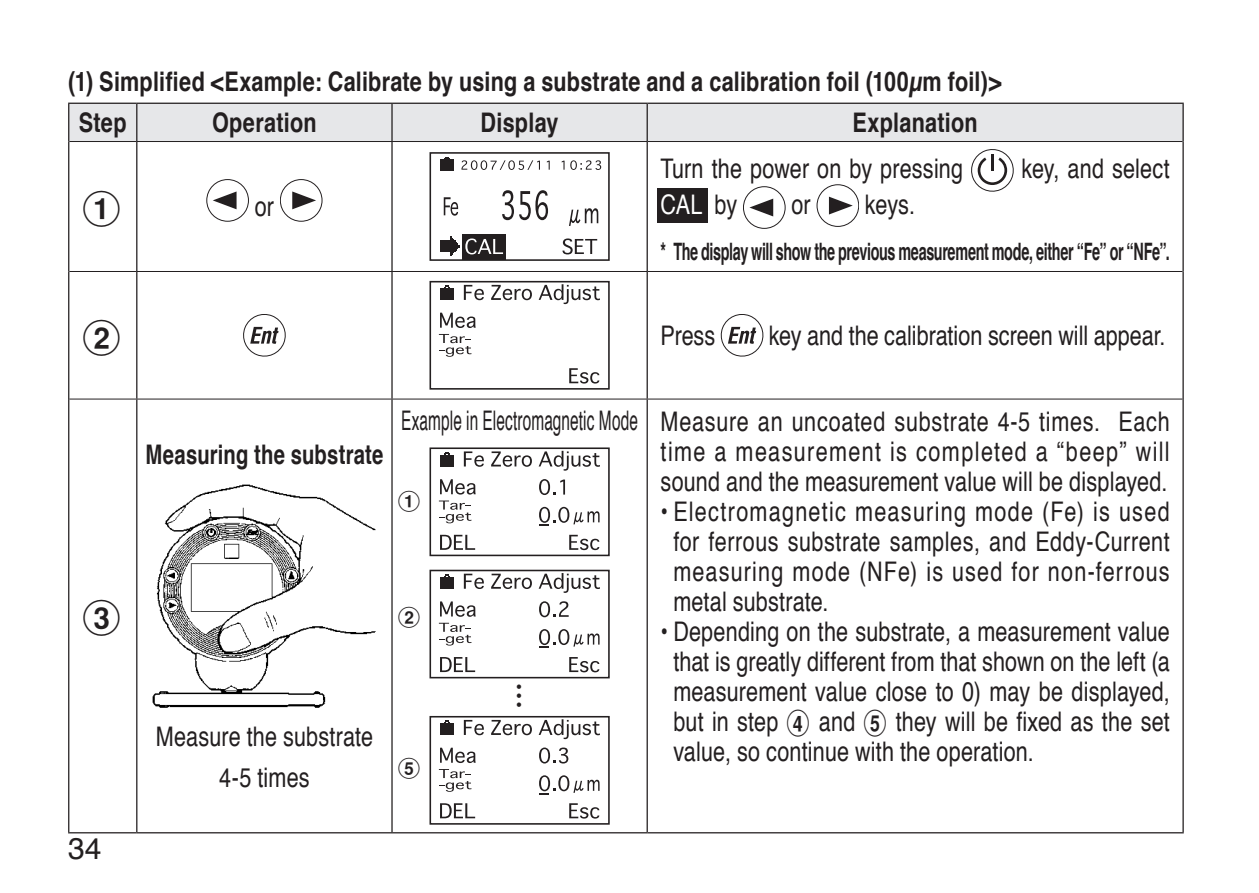
<style>
.page{position:relative;width:1259px;height:893px;background:#fff}
.page>*{position:absolute;margin:0;border:0;box-sizing:border-box;transform-origin:0 0}
.t1{font:36px "Circl Posi A2";color:#231f20}
.t2{font:30px "Helvetica";color:#231f20}
.t3{font:27px/30px "Helvetica";letter-spacing:.01em;color:#231f20;text-align:justify;scale:.8 1}
.t4{font:700 27px "Helvetica";letter-spacing:.01em;color:#231f20;scale:.8 1}
.t5{font:27px "Helvetica";letter-spacing:.01em;color:#231f20;scale:.57 1}
.t6{font:700 27px "Helvetica";letter-spacing:.01em;color:#231f20;scale:.75 1}
.t7{font:27px "Helvetica";color:#fff;scale:.8 1}
.t8{font:700 27px "Helvetica";letter-spacing:.01em;color:#231f20}
.t9{font:700 24px "Helvetica";letter-spacing:-.025em;color:#231f20;scale:.6 1}
.t10{font:21px "Circl Posi A2";color:#231f20}
.s1{color:#231f20}
.s2{font-family:"Circl Posi A2"}
</style>
<div class="page">
<div style="left:657px;top:188px;width:50px;height:34px;background:#231f20"></div>
<div style="left:69px;top:104px;width:1113px;height:37px;background:#e6e7e9"></div>
<hr style="left:68px;top:103px;width:69px;height:1px;background:#231f20">
<hr style="left:68px;top:104px;width:1px;height:38px;background:#231f20">
<hr style="left:137px;top:103px;width:255px;height:1px;background:#231f20">
<hr style="left:136px;top:104px;width:1px;height:37px;background:#231f20">
<hr style="left:392px;top:103px;width:255px;height:1px;background:#231f20">
<hr style="left:391px;top:104px;width:2px;height:37px;background:#231f20">
<hr style="left:647px;top:103px;width:536px;height:1px;background:#231f20">
<hr style="left:646px;top:104px;width:2px;height:37px;background:#231f20">
<hr style="left:1182px;top:104px;width:1px;height:38px;background:#231f20">
<hr style="left:68px;top:142px;width:1px;height:129px;background:#231f20">
<hr style="left:136px;top:142px;width:1px;height:129px;background:#231f20">
<hr style="left:391px;top:142px;width:2px;height:129px;background:#231f20">
<hr style="left:646px;top:142px;width:2px;height:129px;background:#231f20">
<hr style="left:1182px;top:142px;width:1px;height:129px;background:#231f20">
<hr style="left:68px;top:271px;width:1px;height:128px;background:#231f20">
<hr style="left:136px;top:272px;width:1px;height:127px;background:#231f20">
<hr style="left:391px;top:272px;width:2px;height:127px;background:#231f20">
<hr style="left:646px;top:272px;width:2px;height:127px;background:#231f20">
<hr style="left:1182px;top:271px;width:1px;height:128px;background:#231f20">
<hr style="left:68px;top:399px;width:1px;height:433px;background:#231f20">
<hr style="left:136px;top:399px;width:1px;height:433px;background:#231f20">
<hr style="left:391px;top:399px;width:2px;height:433px;background:#231f20">
<hr style="left:646px;top:399px;width:2px;height:433px;background:#231f20">
<hr style="left:1182px;top:399px;width:1px;height:433px;background:#231f20">
<hr style="left:68px;top:832px;width:69px;height:1px;background:#231f20">
<hr style="left:137px;top:832px;width:255px;height:1px;background:#231f20">
<hr style="left:392px;top:832px;width:255px;height:1px;background:#231f20">
<hr style="left:647px;top:832px;width:536px;height:1px;background:#231f20">
<hr style="left:69px;top:141px;width:68px;height:1px;background:#231f20">
<hr style="left:137px;top:141px;width:255px;height:1px;background:#231f20">
<hr style="left:392px;top:141px;width:255px;height:1px;background:#231f20">
<hr style="left:647px;top:141px;width:535px;height:1px;background:#231f20">
<hr style="left:69px;top:271px;width:68px;height:1px;background:#231f20">
<hr style="left:137px;top:271px;width:255px;height:1px;background:#231f20">
<hr style="left:392px;top:271px;width:255px;height:1px;background:#231f20">
<hr style="left:647px;top:271px;width:535px;height:1px;background:#231f20">
<hr style="left:69px;top:399px;width:68px;height:1px;background:#231f20">
<hr style="left:137px;top:399px;width:255px;height:1px;background:#231f20">
<hr style="left:392px;top:399px;width:255px;height:1px;background:#231f20">
<hr style="left:647px;top:399px;width:535px;height:1px;background:#231f20">
<svg style="left:213px;top:191px;width:23px;height:18px"></svg>
<div style="left:206px;top:179px;width:42px;height:42px;border:1px solid #231f20;border-radius:50%"></div>
<svg style="left:292px;top:191px;width:24px;height:18px"></svg>
<div style="left:280px;top:179px;width:42px;height:42px;border:1px solid #231f20;border-radius:50%"></div>
<div style="left:462px;top:234px;width:44px;height:26px;background:#231f20"></div>
<svg style="left:461px;top:160px;width:79px;height:10px"></svg>
<svg style="left:547px;top:161px;width:3px;height:9px"></svg>
<svg style="left:561px;top:161px;width:3px;height:9px"></svg>
<svg style="left:570px;top:160px;width:31px;height:10px"></svg>
<svg style="left:444px;top:197px;width:14px;height:19px"></svg>
<svg style="left:502px;top:190px;width:46px;height:30px"></svg>
<svg style="left:569px;top:208px;width:29px;height:18px"></svg>
<svg style="left:465px;top:238px;width:38px;height:16px"></svg>
<svg style="left:562px;top:238px;width:35px;height:16px"></svg>
<svg style="left:440px;top:157px;width:14px;height:14px"></svg>
<svg style="left:440px;top:237px;width:19px;height:19px"></svg>
<div style="left:429px;top:152px;width:181px;height:109px;border:2px solid #231f20"></div>
<svg style="left:971px;top:149px;width:42px;height:42px"></svg>
<svg style="left:749px;top:199px;width:24px;height:17px"></svg>
<div style="left:743px;top:186px;width:42px;height:42px;border:1px solid #231f20;border-radius:50%"></div>
<svg style="left:829px;top:197px;width:23px;height:17px"></svg>
<div style="left:817px;top:184px;width:42px;height:42px;border:1px solid #231f20;border-radius:50%"></div>
<svg style="left:243px;top:314px;width:42px;height:42px"></svg>
<svg style="left:464px;top:285px;width:20px;height:15px"></svg>
<svg style="left:491px;top:285px;width:41px;height:15px"></svg>
<svg style="left:538px;top:284px;width:62px;height:20px"></svg>
<svg style="left:440px;top:313px;width:36px;height:15px"></svg>
<svg style="left:439px;top:334px;width:32px;height:23px"></svg>
<svg style="left:569px;top:368px;width:30px;height:16px"></svg>
<div style="left:429px;top:281px;width:181px;height:109px;border:2px solid #231f20"></div>
<svg style="left:440px;top:286px;width:14px;height:14px"></svg>
<svg style="left:721px;top:314px;width:42px;height:42px"></svg>
<img style="left:152px;top:484px;width:224px;height:224px">
<svg style="left:464px;top:451px;width:20px;height:16px"></svg>
<svg style="left:491px;top:451px;width:41px;height:16px"></svg>
<svg style="left:538px;top:451px;width:62px;height:20px"></svg>
<svg style="left:439px;top:479px;width:37px;height:44px"></svg>
<svg style="left:440px;top:535px;width:35px;height:15px"></svg>
<svg style="left:569px;top:535px;width:30px;height:15px"></svg>
<div style="left:429px;top:447px;width:181px;height:109px;border:2px solid #231f20"></div>
<svg style="left:440px;top:452px;width:14px;height:14px"></svg>
<svg style="left:539px;top:479px;width:26px;height:16px"></svg>
<svg style="left:539px;top:507px;width:60px;height:19px"></svg>
<svg style="left:464px;top:574px;width:20px;height:15px"></svg>
<svg style="left:491px;top:574px;width:41px;height:15px"></svg>
<svg style="left:538px;top:573px;width:62px;height:20px"></svg>
<svg style="left:440px;top:601px;width:36px;height:16px"></svg>
<svg style="left:439px;top:623px;width:32px;height:23px"></svg>
<svg style="left:440px;top:657px;width:35px;height:15px"></svg>
<svg style="left:569px;top:657px;width:30px;height:15px"></svg>
<div style="left:429px;top:570px;width:181px;height:108px;border:2px solid #231f20"></div>
<svg style="left:440px;top:575px;width:14px;height:13px"></svg>
<svg style="left:539px;top:601px;width:29px;height:16px"></svg>
<svg style="left:539px;top:629px;width:60px;height:19px"></svg>
<svg style="left:464px;top:720px;width:20px;height:15px"></svg>
<svg style="left:491px;top:720px;width:41px;height:15px"></svg>
<svg style="left:538px;top:719px;width:62px;height:20px"></svg>
<svg style="left:440px;top:748px;width:36px;height:15px"></svg>
<svg style="left:439px;top:769px;width:32px;height:23px"></svg>
<svg style="left:440px;top:803px;width:35px;height:15px"></svg>
<svg style="left:569px;top:803px;width:30px;height:16px"></svg>
<div style="left:429px;top:716px;width:181px;height:109px;border:2px solid #231f20"></div>
<svg style="left:440px;top:721px;width:14px;height:14px"></svg>
<svg style="left:539px;top:747px;width:29px;height:16px"></svg>
<svg style="left:539px;top:775px;width:60px;height:19px"></svg>
<p class="t4" style="left:68px;top:60px;width:1168px">(1) Simplified &lt;Example: Calibrate by using a substrate and a calibration foil (100µm foil)&gt;</p>
<p class="t4" style="left:79px;top:101px;width:61px">Step</p>
<p class="t4" style="left:212px;top:101px;width:132px">Operation</p>
<p class="t4" style="left:480px;top:101px;width:99px">Display</p>
<p class="t4" style="left:852px;top:101px;width:158px">Explanation</p>
<h1 class="t1" style="left:83px;top:191px;width:41px">1</h1>
<p class="t3" style="left:255px;top:193px;width:26px">or</p>
<p class="t3" style="left:660px;top:154px;width:380px">Turn the power on by pressing</p>
<p class="t3" style="left:1021px;top:154px;width:187px">key, and select</p>
<p class="t7" style="left:660px;top:183px;width:97px">CAL <span class="s1">by</span></p>
<p class="t3" style="left:791px;top:190px;width:26px">or</p>
<p class="t3" style="left:865px;top:190px;width:64px">keys.</p>
<p class="t9" style="left:660px;top:232px;width:850px">* The display will show the previous measurement mode, either “Fe” or “NFe”.</p>
<h1 class="t1" style="left:83px;top:320px;width:41px">2</h1>
<p class="t3" style="left:660px;top:321px;width:70px">Press</p>
<p class="t3" style="left:769px;top:321px;width:497px">key and the calibration screen will appear.</p>
<h1 class="t1" style="left:83px;top:600px;width:41px">3</h1>
<p class="t2" style="left:68px;top:825px;width:35px">34</p>
<p class="t6" style="left:145px;top:433px;width:319px">Measuring the substrate</p>
<p class="t5" style="left:401px;top:400px;width:417px">Example in Electromagnetic Mode</p>
<p class="t10" style="left:398px;top:491px;width:25px">1</p>
<p class="t10" style="left:398px;top:607px;width:25px">2</p>
<p class="t3" style="left:156px;top:717px;width:273px;line-height:40.5px;text-align:center">Measure the substrate<br>4-5 times</p>
<p class="t10" style="left:398px;top:758px;width:25px">5</p>
<p class="t8" style="left:541px;top:683px;width:27px;rotate:90deg">···</p>
<p class="t3" style="left:660px;top:407px;width:638px">Measure an uncoated substrate 4-5 times. Each time a measurement is completed a “beep” will sound and the measurement value will be displayed.</p>
<p class="t3" style="left:673px;top:497px;width:622px;text-indent:-13px">• Electromagnetic measuring mode (Fe) is used for ferrous substrate samples, and Eddy-Current measuring mode (NFe) is used for non-ferrous metal substrate.</p>
<p class="t3" style="left:673px;top:617px;width:622px;text-indent:-13px">• Depending on the substrate, a measurement value that is greatly different from that shown on the left (a measurement value close to 0) may be displayed, but in step <span class="s2">4</span> and <span class="s2">5</span> they will be fixed as the set value, so continue with the operation.</p>
</div>
